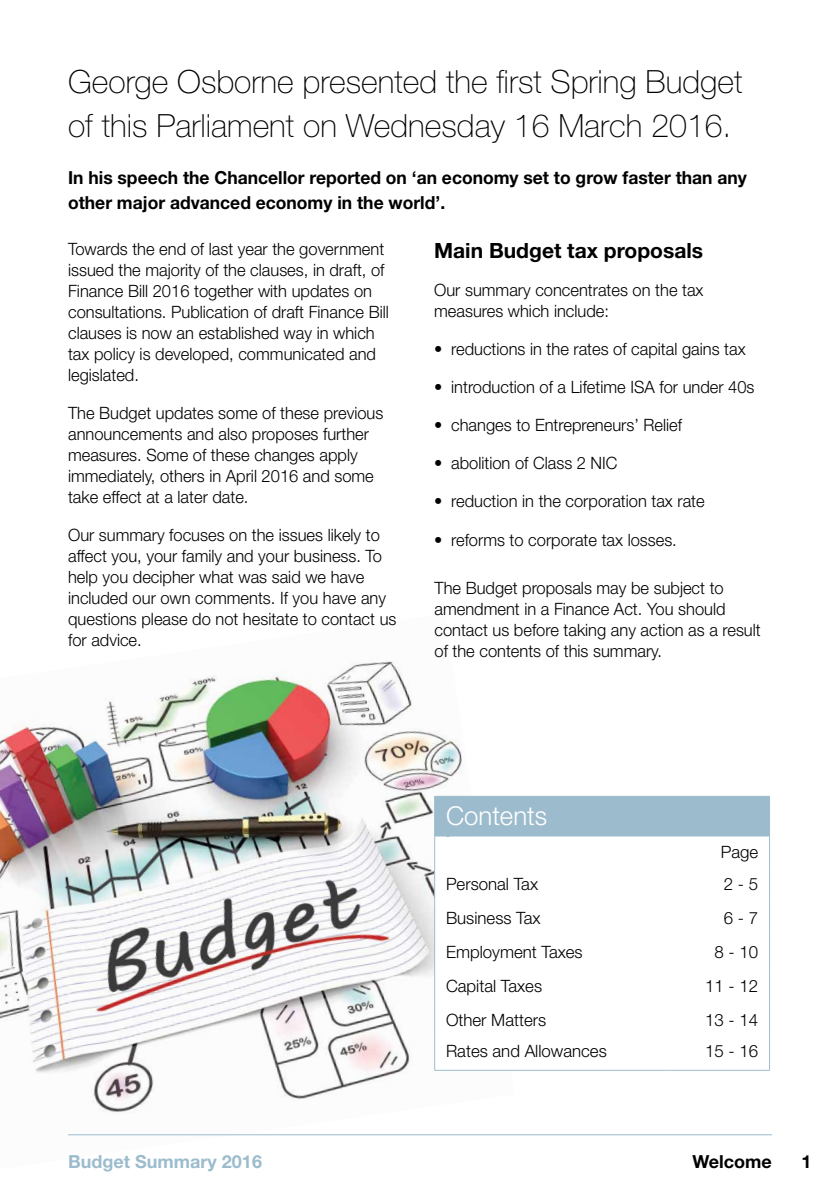
<style>
.page{position:relative;width:840px;height:1191px;background:#fff}
.page>*{position:absolute;margin:0;border:0;box-sizing:border-box;transform-origin:0 0}
.t1{font:100 32px/44px "Helvetica Neue";color:#000}
.t2{font:300 26px "Helvetica Neue";color:#fff}
.t3{font:700 21px "Helvetica Neue";color:#000}
.t4{font:700 18px/24.2px "Helvetica Neue";color:#000}
.t5{font:700 18px "Helvetica Neue";color:#9cbccd}
.t6{font:300 17px/21px "Helvetica Neue";color:#000}
.s1{font-weight:400}
</style>
<div class="page">
<img style="left:0;top:661px;width:514px;height:475px">
<div style="left:435px;top:797px;width:333px;height:39px;background:#9cbccd"></div>
<svg style="left:435px;top:836px;width:333px;height:233px"></svg>
<hr style="left:434px;top:796px;width:233px;height:1px;background:#9cbccd">
<hr style="left:434px;top:797px;width:1px;height:39px;background:#9cbccd">
<hr style="left:667px;top:796px;width:102px;height:1px;background:#9cbccd">
<hr style="left:768px;top:797px;width:1px;height:39px;background:#9cbccd">
<hr style="left:434px;top:836px;width:1px;height:30px;background:#9cbccd">
<hr style="left:768px;top:836px;width:1px;height:30px;background:#9cbccd">
<hr style="left:434px;top:866px;width:1px;height:34px;background:#9cbccd">
<hr style="left:768px;top:866px;width:1px;height:34px;background:#9cbccd">
<hr style="left:434px;top:900px;width:1px;height:34px;background:#9cbccd">
<hr style="left:768px;top:900px;width:1px;height:34px;background:#9cbccd">
<hr style="left:434px;top:934px;width:1px;height:34px;background:#9cbccd">
<hr style="left:768px;top:934px;width:1px;height:34px;background:#9cbccd">
<hr style="left:434px;top:968px;width:1px;height:34px;background:#9cbccd">
<hr style="left:768px;top:968px;width:1px;height:34px;background:#9cbccd">
<hr style="left:434px;top:1002px;width:1px;height:34px;background:#9cbccd">
<hr style="left:768px;top:1002px;width:1px;height:34px;background:#9cbccd">
<hr style="left:434px;top:1036px;width:1px;height:33px;background:#9cbccd">
<hr style="left:768px;top:1036px;width:1px;height:33px;background:#9cbccd">
<hr style="left:434px;top:1069px;width:233px;height:1px;background:#9cbccd">
<hr style="left:667px;top:1069px;width:102px;height:1px;background:#9cbccd">
<hr style="left:68px;top:1134px;width:703px;height:1px;background:#9cbccd">
<h1 class="t1" style="left:68px;top:60px;width:675px">George Osborne presented the first Spring Budget of this Parliament on Wednesday 16 March 2016.</h1>
<p class="t4" style="left:68px;top:165px;width:680px">In his speech the Chancellor reported on ‘an economy set to grow faster than any other major advanced economy in the world’.</p>
<p class="t6" style="left:68px;top:238px;width:322px">Towards the end of last year the government issued the majority of the clauses, in draft, of Finance Bill 2016 together with updates on consultations. Publication of draft Finance Bill clauses is now an established way in which tax policy is developed, communicated and legislated.</p>
<p class="t6" style="left:68px;top:402px;width:316px">The Budget updates some of these previous announcements and also proposes further measures. Some of these changes apply immediately, others in April 2016 and some take effect at a later date.</p>
<p class="t6" style="left:68px;top:524px;width:330px">Our summary focuses on the issues likely to affect you, your family and your business. To help you decipher what was said we have included our own comments. If you have any questions please do not hesitate to contact us for advice.</p>
<p class="t3" style="left:434px;top:238px;width:270px">Main Budget tax proposals</p>
<p class="t6" style="left:434px;top:279px;width:271px">Our summary concentrates on the tax measures which include:</p>
<p class="t6" style="left:434px;top:338px;width:313px"><span class="s1">•</span> reductions in the rates of capital gains tax</p>
<p class="t6" style="left:434px;top:376px;width:322px"><span class="s1">•</span> introduction of a Lifetime ISA for under 40s</p>
<p class="t6" style="left:434px;top:414px;width:249px"><span class="s1">•</span> changes to Entrepreneurs’ Relief</p>
<p class="t6" style="left:434px;top:452px;width:185px"><span class="s1">•</span> abolition of Class 2 NIC</p>
<p class="t6" style="left:434px;top:490px;width:272px"><span class="s1">•</span> reduction in the corporation tax rate</p>
<p class="t6" style="left:434px;top:528px;width:244px"><span class="s1">•</span> reforms to corporate tax losses.</p>
<p class="t6" style="left:434px;top:577px;width:327px">The Budget proposals may be subject to amendment in a Finance Act. You should contact us before taking any action as a result of the contents of this summary.</p>
<p class="t5" style="left:68px;top:1150px;width:195px">Budget Summary 2016</p>
<h2 class="t2" style="left:446px;top:800px;width:103px">Contents</h2>
<p class="t6" style="left:720px;top:841px;width:39px">Page</p>
<p class="t6" style="left:446px;top:873px;width:93px">Personal Tax</p>
<p class="t6" style="left:723px;top:873px;width:36px">2 - 5</p>
<p class="t6" style="left:446px;top:907px;width:96px">Business Tax</p>
<p class="t6" style="left:723px;top:907px;width:36px">6 - 7</p>
<p class="t6" style="left:446px;top:941px;width:138px">Employment Taxes</p>
<p class="t6" style="left:714px;top:941px;width:45px">8 - 10</p>
<p class="t6" style="left:446px;top:975px;width:98px">Capital Taxes</p>
<p class="t6" style="left:704px;top:975px;width:55px">11 - 12</p>
<p class="t6" style="left:446px;top:1009px;width:102px">Other Matters</p>
<p class="t6" style="left:704px;top:1009px;width:55px">13 - 14</p>
<p class="t6" style="left:446px;top:1040px;width:162px">Rates and Allowances</p>
<p class="t6" style="left:704px;top:1040px;width:55px">15 - 16</p>
<p class="t4" style="left:692px;top:1149px;width:81px">Welcome</p>
<p class="t4" style="left:801px;top:1149px;width:12px">1</p>
</div>
